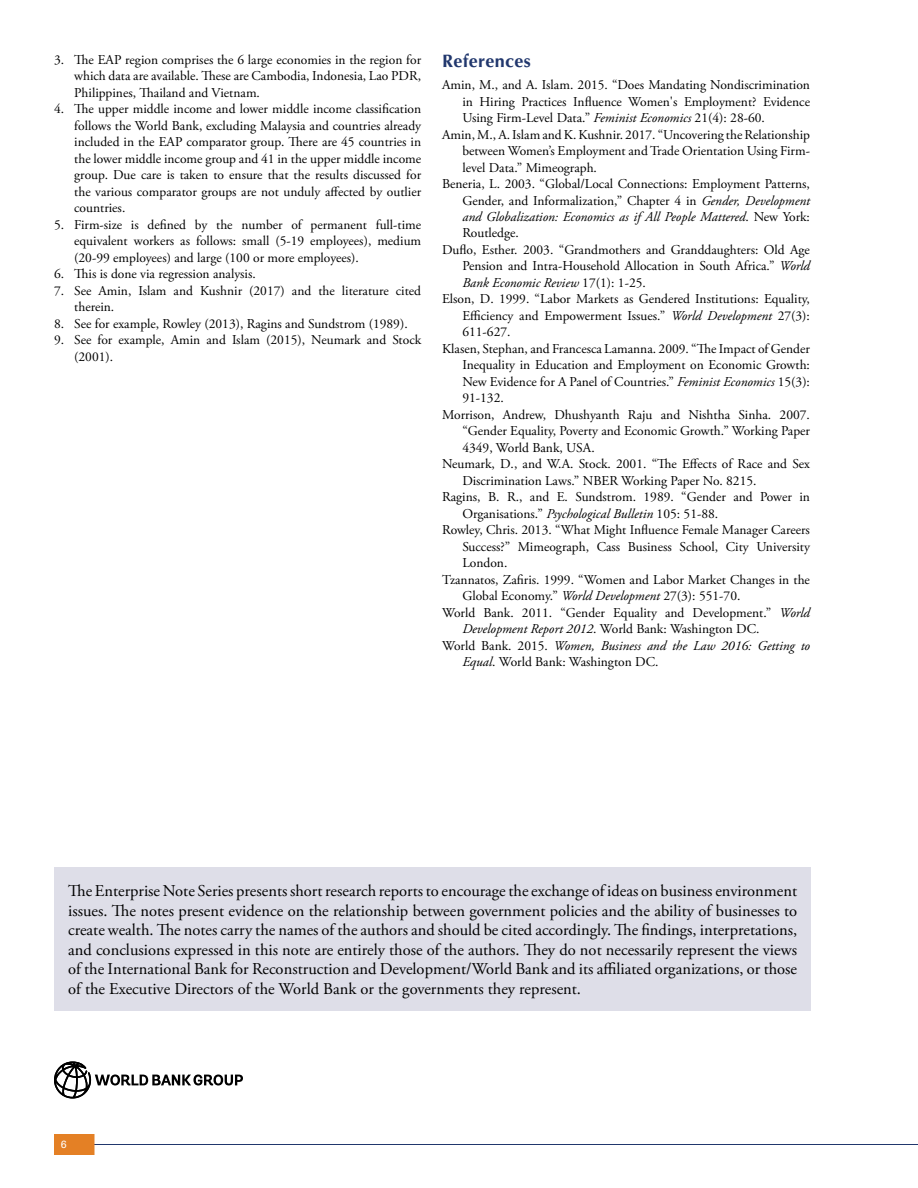
<style>
.page{position:relative;width:918px;height:1188px;background:#fff}
.page>*{position:absolute;margin:0;border:0;box-sizing:border-box;transform-origin:0 0}
.t1{font:700 18px "Optima";letter-spacing:.02em;color:#21376d}
.t2{font:16.5px/19.5px "Adobe Garamond Pro";color:#000;text-align:justify}
.t3{font:13.5px/16.5px "Adobe Garamond Pro";color:#000;text-align:justify}
.t4{font:italic 13.5px "Adobe Garamond Pro";color:#000}
.t5{font:10.5px "Univers";color:#fff}
.s1{font-style:italic}
.s2{font-style:normal}
</style>
<div class="page">
<hr style="left:81px;top:1144px;width:837px;height:1px;background:#21376d">
<div style="left:54px;top:1134px;width:40px;height:21px;background:#e48025"></div>
<svg style="left:54px;top:1061px;width:189px;height:38px"></svg>
<div style="left:55px;top:867px;width:756px;height:144px;background:#dedee8"></div>
<p class="t3" style="left:74px;top:52px;width:348px;text-indent:-20px">3. The EAP region comprises the 6 large economies in the region for which data are available. These are Cambodia, Indonesia, Lao PDR, Philippines, Thailand and Vietnam.</p>
<p class="t3" style="left:74px;top:101px;width:348px;text-indent:-20px">4. The upper middle income and lower middle income classification follows the World Bank, excluding Malaysia and countries already included in the EAP comparator group. There are 45 countries in the lower middle income group and 41 in the upper middle income group. Due care is taken to ensure that the results discussed for the various comparator groups are not unduly affected by outlier countries.</p>
<p class="t3" style="left:74px;top:217px;width:348px;text-indent:-20px">5. Firm-size is defined by the number of permanent full-time equivalent workers as follows: small (5-19 employees), medium (20-99 employees) and large (100 or more employees).</p>
<p class="t3" style="left:54px;top:266px;width:203px">6. This is done via regression analysis.</p>
<p class="t3" style="left:74px;top:283px;width:348px;text-indent:-20px">7. See Amin, Islam and Kushnir (2017) and the literature cited therein.</p>
<p class="t3" style="left:54px;top:316px;width:355px">8. See for example, Rowley (2013), Ragins and Sundstrom (1989).</p>
<p class="t3" style="left:74px;top:332px;width:348px;text-indent:-20px">9. See for example, Amin and Islam (2015), Neumark and Stock (2001).</p>
<h1 class="t1" style="left:442px;top:51px;width:90px">References</h1>
<p class="t3" style="left:442px;top:77px;width:369px">Amin, M., and A. Islam. 2015. “Does Mandating Nondiscrimination</p>
<p class="t3" style="left:462px;top:93px;width:349px">in Hiring Practices Influence Women's Employment? Evidence</p>
<p class="t3" style="left:462px;top:110px;width:304px">Using Firm-Level Data.” <span class="s1">Feminist Economics</span> 21(4): 28-60.</p>
<p class="t3" style="left:442px;top:126px;width:369px">Amin, M., A. Islam and K. Kushnir. 2017. “Uncovering the Relationship</p>
<p class="t3" style="left:462px;top:143px;width:349px">between Women’s Employment and Trade Orientation Using Firm-</p>
<p class="t3" style="left:462px;top:159px;width:136px">level Data.” Mimeograph.</p>
<p class="t3" style="left:442px;top:176px;width:369px">Beneria, L. 2003. “Global/Local Connections: Employment Patterns,</p>
<p class="t3" style="left:462px;top:192px;width:349px">Gender, and Informalization,” Chapter 4 in <span class="s1">Gender, Development</span></p>
<p class="t4" style="left:462px;top:209px;width:349px">and Globalization: Economics as if All People Mattered<span class="s2">. New York:</span></p>
<p class="t3" style="left:462px;top:225px;width:58px">Routledge.</p>
<p class="t3" style="left:442px;top:242px;width:369px">Duflo, Esther. 2003. “Grandmothers and Granddaughters: Old Age</p>
<p class="t3" style="left:462px;top:258px;width:349px">Pension and Intra-Household Allocation in South Africa.” <span class="s1">World</span></p>
<p class="t4" style="left:462px;top:275px;width:185px">Bank Economic Review <span class="s2">17(1): 1-25.</span></p>
<p class="t3" style="left:442px;top:291px;width:369px">Elson, D. 1999. “Labor Markets as Gendered Institutions: Equality,</p>
<p class="t3" style="left:462px;top:308px;width:349px">Efficiency and Empowerment Issues.” <span class="s1">World Development</span> 27(3):</p>
<p class="t3" style="left:462px;top:324px;width:50px">611-627.</p>
<p class="t3" style="left:442px;top:341px;width:369px">Klasen, Stephan, and Francesca Lamanna. 2009. “The Impact of Gender</p>
<p class="t3" style="left:462px;top:357px;width:349px">Inequality in Education and Employment on Economic Growth:</p>
<p class="t3" style="left:462px;top:374px;width:349px">New Evidence for A Panel of Countries.” <span class="s1">Feminist Economics</span> 15(3):</p>
<p class="t3" style="left:462px;top:390px;width:43px">91-132.</p>
<p class="t3" style="left:442px;top:407px;width:369px">Morrison, Andrew, Dhushyanth Raju and Nishtha Sinha. 2007.</p>
<p class="t3" style="left:462px;top:423px;width:349px">“Gender Equality, Poverty and Economic Growth.” Working Paper</p>
<p class="t3" style="left:462px;top:440px;width:134px">4349, World Bank, USA.</p>
<p class="t3" style="left:442px;top:456px;width:369px">Neumark, D., and W.A. Stock. 2001. “The Effects of Race and Sex</p>
<p class="t3" style="left:462px;top:473px;width:296px">Discrimination Laws.” NBER Working Paper No. 8215.</p>
<p class="t3" style="left:442px;top:489px;width:369px">Ragins, B. R., and E. Sundstrom. 1989. “Gender and Power in</p>
<p class="t3" style="left:462px;top:506px;width:257px">Organisations.” <span class="s1">Psychological Bulletin</span> 105: 51-88.</p>
<p class="t3" style="left:442px;top:522px;width:369px">Rowley, Chris. 2013. “What Might Influence Female Manager Careers</p>
<p class="t3" style="left:462px;top:539px;width:349px">Success?” Mimeograph, Cass Business School, City University</p>
<p class="t3" style="left:462px;top:555px;width:47px">London.</p>
<p class="t3" style="left:442px;top:572px;width:369px">Tzannatos, Zafiris. 1999. “Women and Labor Market Changes in the</p>
<p class="t3" style="left:462px;top:588px;width:280px">Global Economy.” <span class="s1">World Development</span> 27(3): 551-70.</p>
<p class="t3" style="left:442px;top:605px;width:369px">World Bank. 2011. “Gender Equality and Development.” <span class="s1">World</span></p>
<p class="t3" style="left:462px;top:621px;width:299px"><span class="s1">Development Report 2012</span>. World Bank: Washington DC.</p>
<p class="t4" style="left:442px;top:638px;width:369px"><span class="s2">World Bank. 2015.</span> Women, Business and the Law 2016: Getting to</p>
<p class="t3" style="left:462px;top:654px;width:198px"><span class="s1">Equal</span>. World Bank: Washington DC.</p>
<p class="t2" style="left:68px;top:882px;width:731px">The Enterprise Note Series presents short research reports to encourage the exchange of ideas on business environment issues. The notes present evidence on the relationship between government policies and the ability of businesses to create wealth. The notes carry the names of the authors and should be cited accordingly. The findings, interpretations, and conclusions expressed in this note are entirely those of the authors. They do not necessarily represent the views of the International Bank for Reconstruction and Development/World Bank and its affiliated organizations, or those of the Executive Directors of the World Bank or the governments they represent.</p>
<p class="t5" style="left:61px;top:1138px;width:7px">6</p>
</div>
